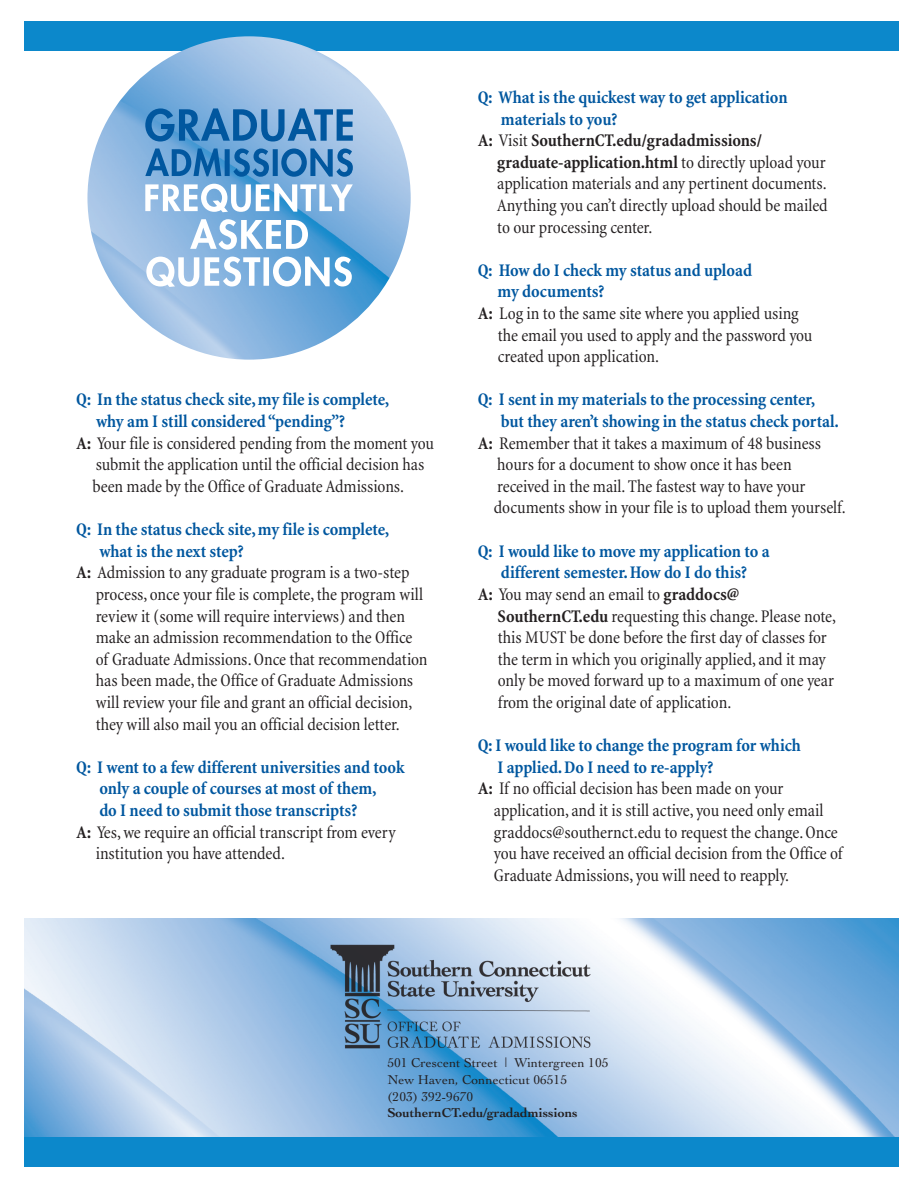
<style>
.page{position:relative;width:923px;height:1193px;background:#fff}
.page>*{position:absolute;margin:0;border:0;box-sizing:border-box;transform-origin:0 0}
.t1{font:condensed 18px "Minion";letter-spacing:-.005em;color:#231f20}
.t2{font:700 condensed 18px "Minion";letter-spacing:-.005em;color:#01579f}
.t3{font:700 condensed 18px "Minion";letter-spacing:-.005em;color:#231f20}
.t4{font:13.5px/16.5px "Cochin";color:#231f20}
.t5{font:700 13.5px "Cochin";color:#231f20}
.s1{font-weight:700}
.s2{font-weight:400}
</style>
<div class="page">
<img style="left:24px;top:918px;width:875px;height:219px">
<img style="left:327px;top:941px;width:268px;height:111px">
<div style="left:24px;top:22px;width:875px;height:29px;background:#0c88cb"></div>
<div style="left:24px;top:1137px;width:875px;height:29px;background:#0c88cb"></div>
<img style="left:87px;top:36px;width:324px;height:324px;border-radius:162px">
<svg style="left:146px;top:256px;width:206px;height:31px"></svg>
<svg style="left:190px;top:219px;width:118px;height:31px"></svg>
<svg style="left:145px;top:184px;width:208px;height:28px"></svg>
<svg style="left:145px;top:148px;width:208px;height:29px;background:#4386c0"></svg>
<svg style="left:145px;top:108px;width:208px;height:33px;background:#4888c1"></svg>
<p class="t2" style="left:76px;top:393px;width:314px">Q: In the status check site, my file is complete,</p>
<p class="t2" style="left:96px;top:414px;width:250px">why am I still considered “pending”?</p>
<p class="t1" style="left:76px;top:436px;width:359px"><span class="s1">A:</span> Your file is considered pending from the moment you</p>
<p class="t1" style="left:96px;top:458px;width:330px">submit the application until the official decision has</p>
<p class="t1" style="left:92px;top:479px;width:313px">been made by the Office of Graduate Admissions.</p>
<p class="t2" style="left:76px;top:522px;width:314px">Q: In the status check site, my file is complete,</p>
<p class="t2" style="left:99px;top:544px;width:146px">what is the next step?</p>
<p class="t1" style="left:76px;top:566px;width:335px"><span class="s1">A:</span> Admission to any graduate program is a two-step</p>
<p class="t1" style="left:96px;top:587px;width:329px">process, once your file is complete, the program will</p>
<p class="t1" style="left:96px;top:609px;width:311px">review it (some will require interviews) and then</p>
<p class="t1" style="left:96px;top:630px;width:318px">make an admission recommendation to the Office</p>
<p class="t1" style="left:96px;top:652px;width:333px">of Graduate Admissions. Once that recommendation</p>
<p class="t1" style="left:96px;top:674px;width:319px">has been made, the Office of Graduate Admissions</p>
<p class="t1" style="left:96px;top:695px;width:318px">will review your file and grant an official decision,</p>
<p class="t1" style="left:96px;top:717px;width:306px">they will also mail you an official decision letter.</p>
<p class="t2" style="left:76px;top:760px;width:330px">Q: I went to a few different universities and took</p>
<p class="t2" style="left:99px;top:782px;width:278px">only a couple of courses at most of them,</p>
<p class="t2" style="left:99px;top:803px;width:259px">do I need to submit those transcripts?</p>
<p class="t1" style="left:76px;top:825px;width:321px"><span class="s1">A:</span> Yes, we require an official transcript from every</p>
<p class="t1" style="left:96px;top:846px;width:191px">institution you have attended.</p>
<p class="t2" style="left:478px;top:90px;width:311px">Q: What is the quickest way to get application</p>
<p class="t2" style="left:501px;top:112px;width:118px">materials to you?</p>
<p class="t3" style="left:478px;top:134px;width:286px">A: <span class="s2">Visit</span> SouthernCT.edu/gradadmissions/</p>
<p class="t3" style="left:497px;top:155px;width:330px">graduate-application.html <span class="s2">to directly upload your</span></p>
<p class="t1" style="left:497px;top:177px;width:331px">application materials and any pertinent documents.</p>
<p class="t1" style="left:497px;top:198px;width:333px">Anything you can’t directly upload should be mailed</p>
<p class="t1" style="left:497px;top:220px;width:156px">to our processing center.</p>
<p class="t2" style="left:478px;top:263px;width:276px">Q: How do I check my status and upload</p>
<p class="t2" style="left:498px;top:285px;width:108px">my documents?</p>
<p class="t1" style="left:478px;top:306px;width:322px"><span class="s1">A:</span> Log in to the same site where you applied using</p>
<p class="t1" style="left:498px;top:328px;width:316px">the email you used to apply and the password you</p>
<p class="t1" style="left:498px;top:350px;width:163px">created upon application.</p>
<p class="t2" style="left:478px;top:393px;width:339px">Q: I sent in my materials to the processing center,</p>
<p class="t2" style="left:501px;top:414px;width:339px">but they aren’t showing in the status check portal.</p>
<p class="t1" style="left:478px;top:436px;width:345px"><span class="s1">A:</span> Remember that it takes a maximum of 48 business</p>
<p class="t1" style="left:497px;top:458px;width:296px">hours for a document to show once it has been</p>
<p class="t1" style="left:497px;top:479px;width:310px">received in the mail. The fastest way to have your</p>
<p class="t1" style="left:494px;top:501px;width:353px">documents show in your file is to upload them yourself.</p>
<p class="t2" style="left:478px;top:544px;width:293px">Q: I would like to move my application to a</p>
<p class="t2" style="left:501px;top:566px;width:248px">different semester. How do I do this?</p>
<p class="t1" style="left:478px;top:587px;width:263px"><span class="s1">A:</span> You may send an email to <span class="s1">graddocs@</span></p>
<p class="t1" style="left:498px;top:609px;width:340px"><span class="s1">SouthernCT.edu</span> requesting this change. Please note,</p>
<p class="t1" style="left:498px;top:630px;width:330px">this MUST be done before the first day of classes for</p>
<p class="t1" style="left:498px;top:652px;width:329px">the term in which you originally applied, and it may</p>
<p class="t1" style="left:498px;top:674px;width:338px">only be moved forward up to a maximum of one year</p>
<p class="t1" style="left:498px;top:695px;width:235px">from the original date of application.</p>
<p class="t2" style="left:478px;top:738px;width:325px">Q: I would like to change the program for which</p>
<p class="t2" style="left:498px;top:760px;width:217px">I applied. Do I need to re-apply?</p>
<p class="t1" style="left:478px;top:782px;width:307px"><span class="s1">A:</span> If no official decision has been made on your</p>
<p class="t1" style="left:494px;top:803px;width:331px">application, and it is still active, you need only email</p>
<p class="t1" style="left:494px;top:825px;width:345px">graddocs@southernct.edu to request the change. Once</p>
<p class="t1" style="left:494px;top:846px;width:350px">you have received an official decision from the Office of</p>
<p class="t1" style="left:494px;top:868px;width:297px">Graduate Admissions, you will need to reapply.</p>
<p class="t4" style="left:387px;top:1054px;width:223px">501 Crescent Street | Wintergreen 105<br>New Haven, Connecticut 06515<br>(203) 392-9670</p>
<p class="t5" style="left:387px;top:1103px;width:192px">SouthernCT.edu/gradadmissions</p>
</div>
